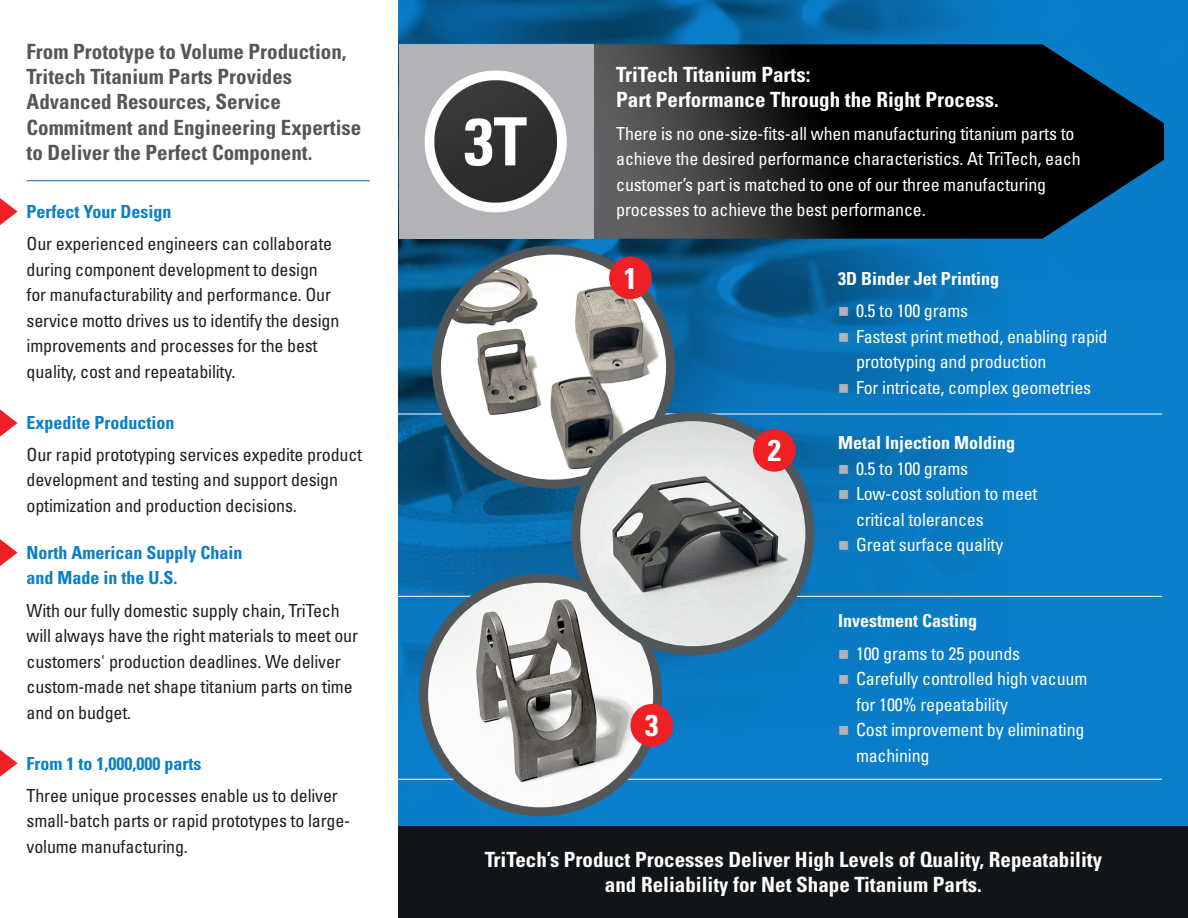
<style>
.page{position:relative;width:1188px;height:918px;background:#fff}
.page>*{position:absolute;margin:0;border:0;box-sizing:border-box;transform-origin:0 0}
.t1{font:700 condensed 30px "Univers LT Std";color:#fff}
.t2{font:700 condensed 21px/25.5px "Univers LT Std";color:#fff}
.t3{font:700 condensed 21px/25.2px "Univers LT Std";color:#54575a}
.t4{font:condensed 18px/25.5px "Univers LT Std";letter-spacing:-.01em;color:#231f20}
.t5{font:condensed 18px/25.5px "Univers LT Std";letter-spacing:-.01em;color:#fff}
.t6{font:700 condensed 18px/25.5px "Univers LT Std";color:#0a7eca}
.t7{font:700 condensed 18px "Univers LT Std";color:#fff}
.s1{color:#b2b3b7}
</style>
<div class="page">
<img style="left:399px;top:0;width:789px;height:826px">
<div style="left:399px;top:826px;width:789px;height:92px;background:#121517"></div>
<svg style="left:594px;top:44px;width:570px;height:195px;background:#182229"></svg>
<hr style="left:27px;top:180px;width:343px;height:1px;background:#0770ba">
<div style="left:399px;top:44px;width:195px;height:195px;background:#b2b3b7"></div>
<img style="left:424px;top:70px;width:143px;height:143px">
<hr style="left:384px;top:414px;width:778px;height:1px;background:#fff">
<hr style="left:384px;top:596px;width:778px;height:1px;background:#fff">
<hr style="left:384px;top:779px;width:778px;height:1px;background:#fff">
<img style="left:437px;top:251px;width:234px;height:233px">
<div style="left:432px;top:246px;width:243px;height:243px;border:9px solid #54575a;border-radius:50%"></div>
<img style="left:424px;top:578px;width:234px;height:234px;border-radius:117px">
<div style="left:419px;top:574px;width:243px;height:242px;border:9px solid #54575a;border-radius:50%"></div>
<img style="left:576px;top:417px;width:234px;height:234px;border-radius:117px">
<div style="left:571px;top:412px;width:243px;height:243px;border:9px solid #54575a;border-radius:50%"></div>
<div style="left:609px;top:257px;width:43px;height:42px;background:#ee2026;border-radius:50%"></div>
<div style="left:753px;top:429px;width:43px;height:43px;background:#ee2026;border-radius:50%"></div>
<div style="left:630px;top:704px;width:43px;height:43px;background:#ee2026;border-radius:50%"></div>
<svg style="left:0;top:198px;width:18px;height:27px"></svg>
<svg style="left:0;top:410px;width:18px;height:27px"></svg>
<svg style="left:0;top:539px;width:18px;height:27px"></svg>
<svg style="left:0;top:750px;width:18px;height:27px"></svg>
<p class="t3" style="left:27px;top:39px;width:336px">From Prototype to Volume Production, Tritech Titanium Parts Provides Advanced Resources, Service Commitment and Engineering Expertise to Deliver the Perfect Component.</p>
<p class="t6" style="left:27px;top:199px;width:146px">Perfect Your Design</p>
<p class="t4" style="left:27px;top:231px;width:314px">Our experienced engineers can collaborate during component development to design for manufacturability and performance. Our service motto drives us to identify the design improvements and processes for the best quality, cost and repeatability.</p>
<p class="t6" style="left:27px;top:409px;width:150px">Expedite Production</p>
<p class="t4" style="left:27px;top:441px;width:337px">Our rapid prototyping services expedite product development and testing and support design optimization and production decisions.</p>
<p class="t6" style="left:27px;top:540px;width:218px">North American Supply Chain and Made in the U.S.</p>
<p class="t4" style="left:27px;top:597px;width:333px">With our fully domestic supply chain, TriTech will always have the right materials to meet our customers' production deadlines. We deliver custom-made net shape titanium parts on time and on budget.</p>
<p class="t6" style="left:27px;top:750px;width:176px">From 1 to 1,000,000 parts</p>
<p class="t4" style="left:27px;top:782px;width:325px">Three unique processes enable us to deliver small-batch parts or rapid prototypes to large&shy;volume manufacturing.</p>
<p class="t2" style="left:616px;top:62px;width:384px">TriTech Titanium Parts:<br>Part Performance Through the Right Process.</p>
<p class="t5" style="left:616px;top:120px;width:466px">There is no one-size-fits-all when manufacturing titanium parts to achieve the desired performance characteristics. At TriTech, each</p>
<p class="t5" style="left:616px;top:171px;width:431px">customer’s part is matched to one of our three manufacturing</p>
<p class="t5" style="left:616px;top:197px;width:311px">processes to achieve the best performance.</p>
<p class="t1" style="left:624px;top:260px;width:15px">1</p>
<p class="t1" style="left:645px;top:707px;width:15px">3</p>
<p class="t1" style="left:768px;top:432px;width:15px">2</p>
<p class="t7" style="left:838px;top:267px;width:162px">3D Binder Jet Printing</p>
<p class="t5" style="left:838px;top:298px;width:132px"><span class="s1">■</span> 0.5 to 100 grams</p>
<p class="t5" style="left:856px;top:323px;width:253px;text-indent:-18px"><span class="s1">■</span> Fastest print method, enabling rapid prototyping and production</p>
<p class="t5" style="left:838px;top:374px;width:255px"><span class="s1">■</span> For intricate, complex geometries</p>
<p class="t7" style="left:838px;top:432px;width:179px">Metal Injection Molding</p>
<p class="t5" style="left:838px;top:455px;width:132px"><span class="s1">■</span> 0.5 to 100 grams</p>
<p class="t5" style="left:856px;top:481px;width:183px;text-indent:-18px"><span class="s1">■</span> Low-cost solution to meet critical tolerances</p>
<p class="t5" style="left:838px;top:532px;width:167px"><span class="s1">■</span> Great surface quality</p>
<p class="t7" style="left:838px;top:610px;width:140px">Investment Casting</p>
<p class="t5" style="left:838px;top:640px;width:184px"><span class="s1">■</span> 100 grams to 25 pounds</p>
<p class="t5" style="left:856px;top:666px;width:233px;text-indent:-18px"><span class="s1">■</span> Carefully controlled high vacuum for 100% repeatability</p>
<p class="t5" style="left:856px;top:717px;width:230px;text-indent:-18px"><span class="s1">■</span> Cost improvement by eliminating machining</p>
<p class="t2" style="left:485px;top:847px;width:619px;text-align:center">TriTech’s Product Processes Deliver High Levels of Quality, Repeatability and Reliability for Net Shape Titanium Parts.</p>
</div>
